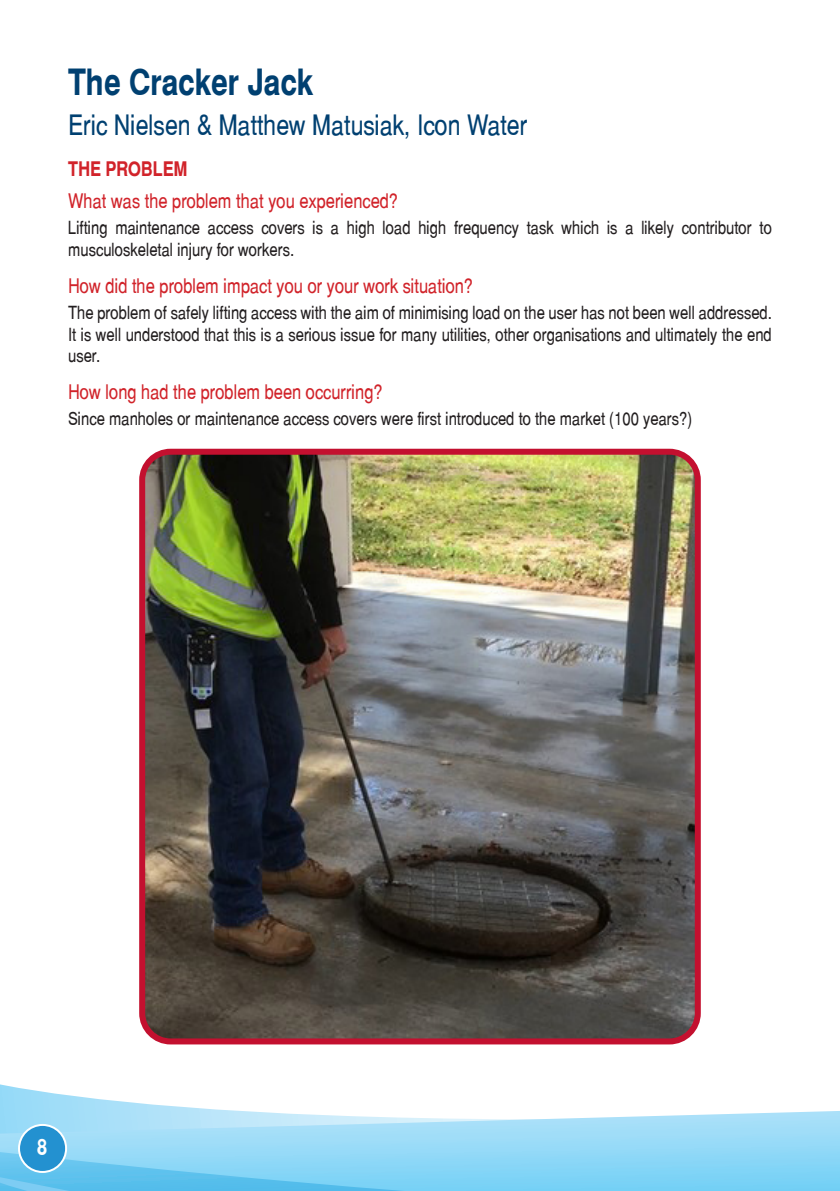
<style>
.page{position:relative;width:840px;height:1191px;background:#fff}
.page>*{position:absolute;margin:0;border:0;box-sizing:border-box;transform-origin:0 0}
.t1{font:700 36px "Switzerland Narrow";color:#004071}
.t2{font:28px "Switzerland Narrow Plain";color:#004071}
.t3{font:700 22px "Switzerland Narrow";color:#fff}
.t4{font:20px "Switzerland Narrow Plain";color:#d1232a}
.t5{font:700 20px "Switzerland Narrow";color:#d1232a}
.t6{font:18px/21.6px "Switzerland Narrow Plain";color:#231f20}
</style>
<div class="page">
<svg style="left:0;top:1087px;width:839px;height:60px"></svg>
<svg style="left:0;top:1147px;width:839px;height:44px;background:#7fd1f4"></svg>
<div style="left:19px;top:1125px;width:47px;height:47px;background:#2391d0;border-radius:50%"></div>
<div style="left:18px;top:1124px;width:49px;height:49px;border:2px solid #fff;border-radius:50%"></div>
<img style="left:146px;top:456px;width:551px;height:585px">
<div style="left:139px;top:449px;width:561px;height:595px;border:6px solid #c3102f;border-radius:28px"></div>
<h1 class="t1" style="left:68px;top:61px;width:247px">The Cracker Jack</h1>
<h2 class="t2" style="left:68px;top:107px;width:460px">Eric Nielsen &amp; Matthew Matusiak, Icon Water</h2>
<p class="t5" style="left:68px;top:157px;width:121px">THE PROBLEM</p>
<p class="t4" style="left:68px;top:189px;width:331px">What was the problem that you experienced?</p>
<p class="t6" style="left:68px;top:217px;width:705px">Lifting maintenance access covers is a high load high frequency task which is a likely contributor to musculoskeletal injury for workers.</p>
<p class="t4" style="left:68px;top:273px;width:406px">How did the problem impact you or your work situation?</p>
<p class="t6" style="left:68px;top:301px;width:705px;text-align:justify">The problem of safely lifting access with the aim of minimising load on the user has not been well addressed.<br>It is well understood that this is a serious issue for many utilities, other organisations and ultimately the end user.</p>
<p class="t4" style="left:68px;top:380px;width:316px">How long had the problem been occurring?</p>
<p class="t6" style="left:68px;top:408px;width:625px">Since manholes or maintenance access covers were first introduced to the market (100 years?)</p>
<p class="t3" style="left:37px;top:1134px;width:12px">8</p>
</div>
